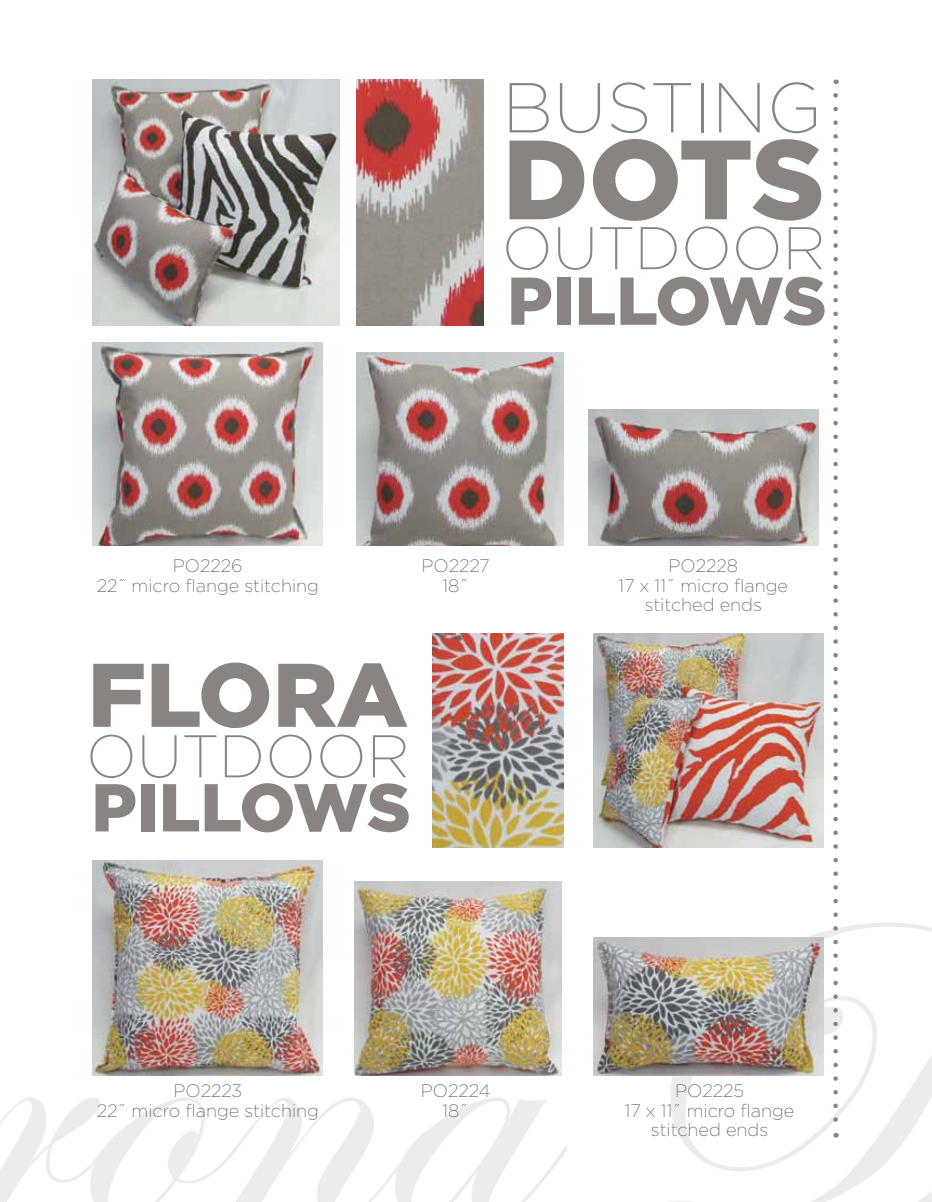
<style>
.page{position:relative;width:932px;height:1202px;background:#fff}
.page>*{position:absolute;margin:0;border:0;box-sizing:border-box;transform-origin:0 0}
.t1{font:900 112.5px "Gotham";color:#898382}
.t2{font:900 90px "Gotham";letter-spacing:-.005em;color:#898382}
.t3{font:200 70.5px "Gotham";color:#868484}
.t4{font:900 67.5px "Gotham";letter-spacing:-.01em;color:#898382}
.t5{font:200 60px "Gotham";color:#898382}
.t6{font:200 18px/19.5px "Gotham";color:#565858;text-align:center}
</style>
<div class="page">
<img style="left:588px;top:409px;width:230px;height:137px">
<svg style="left:0;top:905px;width:932px;height:297px"></svg>
<svg style="left:833px;top:95px;width:4px;height:1042px"></svg>
<img style="left:356px;top:80px;width:127px;height:245px">
<img style="left:93px;top:342px;width:230px;height:204px">
<img style="left:356px;top:353px;width:207px;height:193px">
<img style="left:432px;top:633px;width:131px;height:215px">
<img style="left:593px;top:937px;width:230px;height:138px">
<img style="left:93px;top:860px;width:230px;height:215px">
<img style="left:355px;top:881px;width:207px;height:194px">
<img style="left:93px;top:80px;width:246px;height:245px">
<img style="left:593px;top:633px;width:230px;height:215px">
<h3 class="t3" style="left:502px;top:69px;width:321px">BUSTING</h3>
<h1 class="t1" style="left:502px;top:114px;width:324px">DOTS</h1>
<h3 class="t5" style="left:502px;top:216px;width:325px">OUTDOOR</h3>
<h3 class="t4" style="left:507px;top:262px;width:321px">PILLOWS</h3>
<p class="t6" style="left:97px;top:556px;width:224px">PO2226<br>22˝ micro flange stitching</p>
<p class="t6" style="left:618px;top:556px;width:171px">PO2228<br>17 x 11˝ micro flange stitched ends</p>
<p class="t6" style="left:421px;top:556px;width:70px">PO2227<br>18˝</p>
<h2 class="t2" style="left:88px;top:643px;width:322px">FLORA</h2>
<h3 class="t5" style="left:86px;top:723px;width:325px">OUTDOOR</h3>
<h3 class="t4" style="left:91px;top:768px;width:321px">PILLOWS</h3>
<p class="t6" style="left:97px;top:1080px;width:224px">PO2223<br>22˝ micro flange stitching</p>
<p class="t6" style="left:625px;top:1080px;width:171px">PO2225<br>17 x 11˝ micro flange stitched ends</p>
<p class="t6" style="left:421px;top:1080px;width:71px">PO2224<br>18˝</p>
</div>
